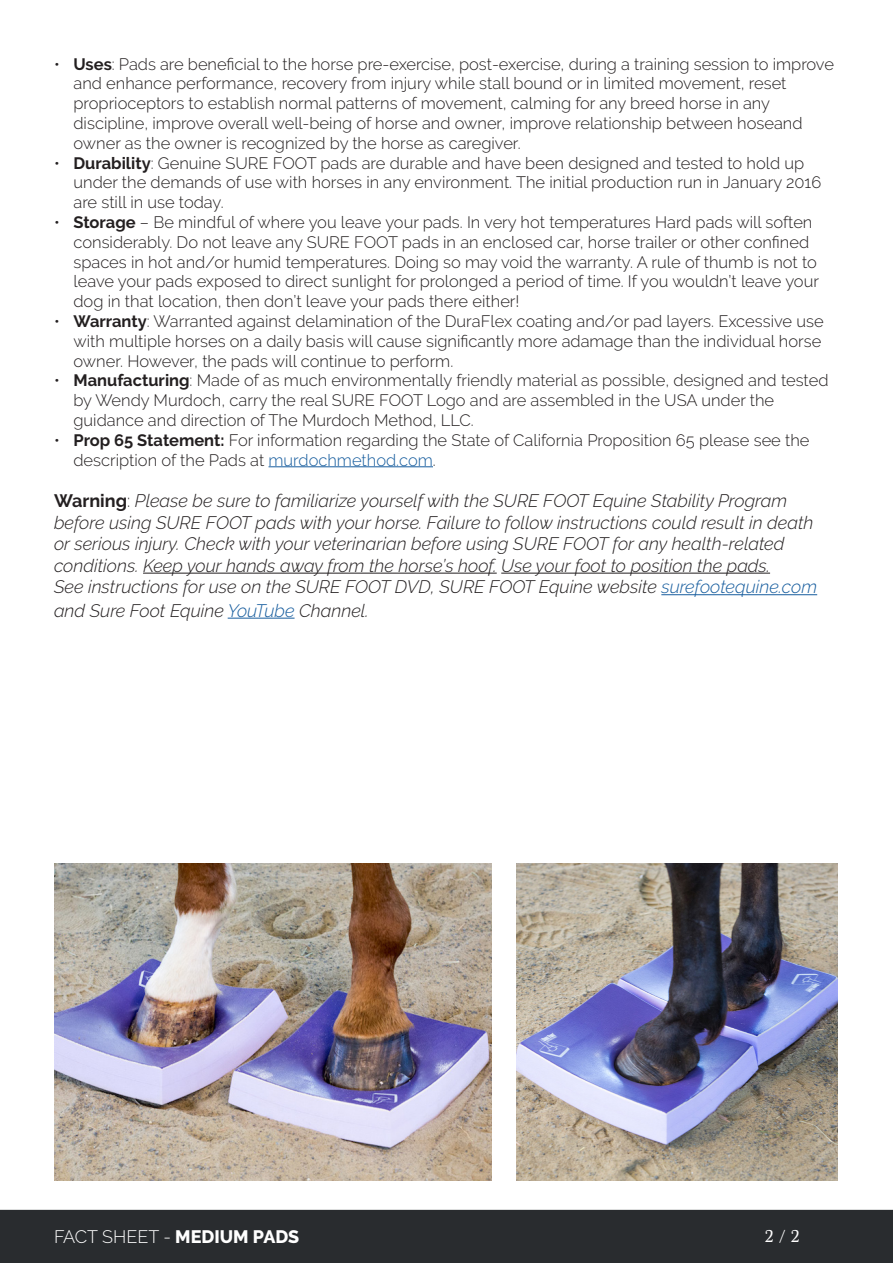
<style>
.page{position:relative;width:893px;height:1263px;background:#fff}
.page>*{position:absolute;margin:0;border:0;box-sizing:border-box;transform-origin:0 0}
.t1{font:italic 300 18px/21.6px "Raleway";color:#231f20}
.t2{font:300 18px "Raleway";color:#fff}
.t3{font:18px "Marion";color:#fff}
.t4{font:300 16.5px/19.8px "Raleway";color:#231f20}
.s1{font-weight:700}
.s2{color:#175d9e}
.s3{font-weight:700;font-style:normal}
.s4{font-style:normal}
.s5{font-weight:800}
</style>
<div class="page">
<div style="left:0;top:1210px;width:893px;height:53px;background:#292c2f"></div>
<hr style="left:269px;top:466px;width:164px;height:1px;background:#175d9e">
<hr style="left:143px;top:573px;width:354px;height:1px;background:#231f20">
<hr style="left:501px;top:573px;width:269px;height:1px;background:#231f20">
<hr style="left:661px;top:594px;width:156px;height:1px;background:#175d9e">
<hr style="left:228px;top:618px;width:67px;height:1px;background:#175d9e">
<img style="left:54px;top:863px;width:438px;height:317px">
<img style="left:517px;top:863px;width:321px;height:317px">
<div style="left:54px;top:1226px;width:445px;height:23px;background:#292c2f"></div>
<p class="t4" style="left:74px;top:54px;width:762px;text-indent:-20px">• <span class="s1">Uses</span>: Pads are beneficial to the horse pre-exercise, post-exercise, during a training session to improve and enhance performance, recovery from injury while stall bound or in limited movement, reset</p>
<p class="t4" style="left:74px;top:93px;width:698px">proprioceptors to establish normal patterns of movement, calming for any breed horse in any</p>
<p class="t4" style="left:74px;top:113px;width:730px">discipline, improve overall well-being of horse and owner, improve relationship between hoseand owner as the owner is recognized by the horse as caregiver.</p>
<p class="t4" style="left:74px;top:153px;width:749px;text-indent:-20px">• <span class="s1">Durability</span>: Genuine SURE FOOT pads are durable and have been designed and tested to hold up under the demands of use with horses in any environment. The initial production run in January 2016 are still in use today.</p>
<p class="t4" style="left:74px;top:212px;width:747px;text-indent:-20px">• <span class="s1">Storage</span> – Be mindful of where you leave your pads. In very hot temperatures Hard pads will soften considerably. Do not leave any SURE FOOT pads in an enclosed car, horse trailer or other confined spaces in hot and/or humid temperatures. Doing so may void the warranty. A rule of thumb is not to leave your pads exposed to direct sunlight for prolonged a period of time. If you wouldn’t leave your dog in that location, then don’t leave your pads there either!</p>
<p class="t4" style="left:74px;top:311px;width:752px;text-indent:-20px">• <span class="s1">Warranty</span>: Warranted against delamination of the DuraFlex coating and/or pad layers. Excessive use with multiple horses on a daily basis will cause significantly more adamage than the individual horse owner. However, the pads will continue to perform.</p>
<p class="t4" style="left:74px;top:371px;width:756px;text-indent:-20px">• <span class="s1">Manufacturing</span>: Made of as much environmentally friendly material as possible, designed and tested by Wendy Murdoch, carry the real SURE FOOT Logo and are assembled in the USA under the</p>
<p class="t4" style="left:74px;top:410px;width:402px">guidance and direction of The Murdoch Method, LLC.</p>
<p class="t4" style="left:74px;top:430px;width:737px;text-indent:-20px">• <span class="s1">Prop 65 Statement:</span> For information regarding the State of California Proposition 65 please see the description of the Pads at <span class="s2">murdochmethod.com</span>.</p>
<p class="t1" style="left:54px;top:490px;width:761px"><span class="s3">Warning</span><span class="s4">:</span> Please be sure to familiarize yourself with the SURE FOOT Equine Stability Program before using SURE FOOT pads with your horse. Failure to follow instructions could result in death or serious injury. Check with your veterinarian before using SURE FOOT for any health-related conditions. Keep your hands away from the horse’s hoof. Use your foot to position the pads.</p>
<p class="t1" style="left:54px;top:575px;width:765px;line-height:23.4px">See instructions for use on the SURE FOOT DVD, SURE FOOT Equine website <span class="s2">surefootequine.com </span>and Sure Foot Equine <span class="s2">YouTube</span> Channel.</p>
<p class="t2" style="left:54px;top:1226px;width:247px">FACT SHEET - <span class="s5">MEDIUM PADS</span></p>
<p class="t3" style="left:765px;top:1226px;width:36px">2 / 2</p>
</div>
